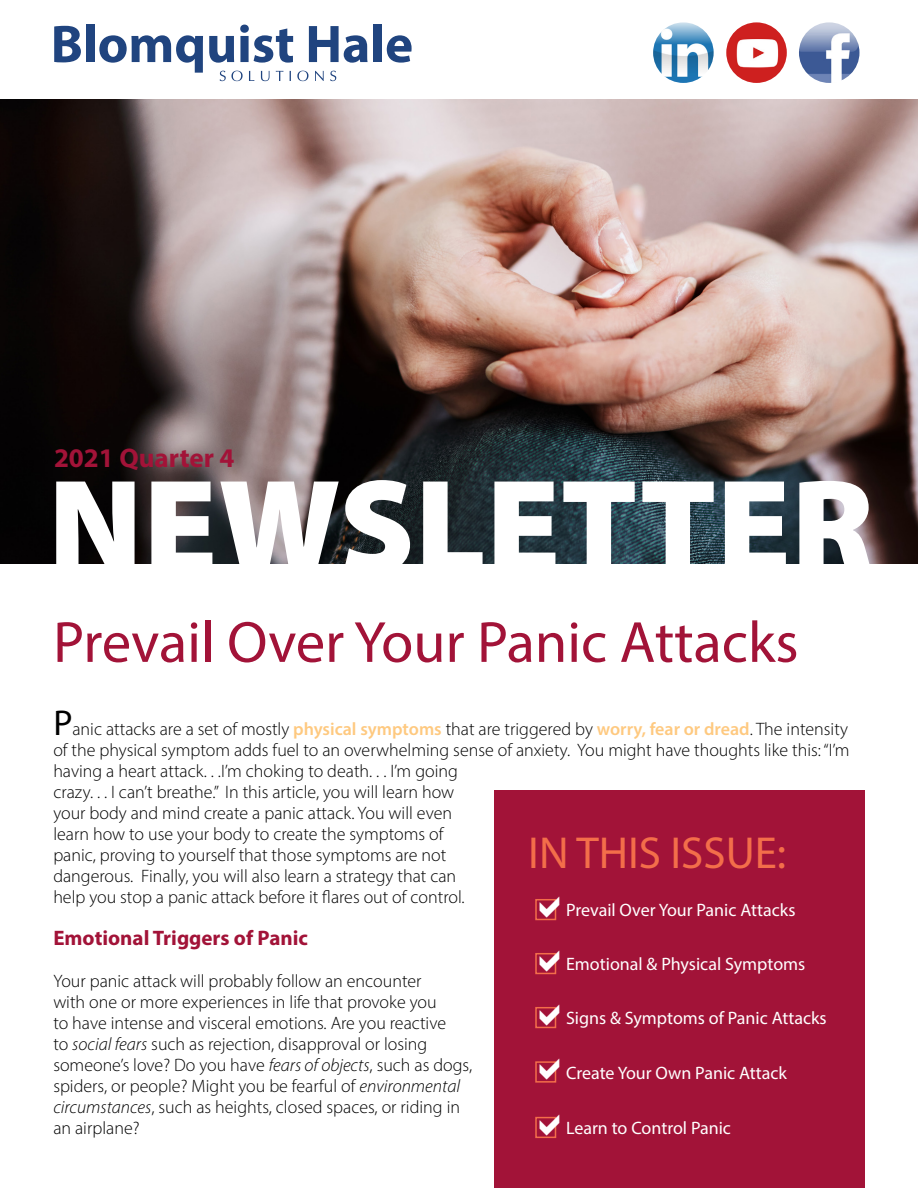
<style>
.page{position:relative;width:918px;height:1188px;background:#fff}
.page>*{position:absolute;margin:0;border:0;box-sizing:border-box;transform-origin:0 0}
.t1{font:900 135px "Myriad Pro";color:#fff}
.t2{font:58.5px "Myriad Pro";color:#a21338}
.t3{font:45px "Myriad Pro";color:#f36e4a}
.t4{font:700 27px "Myriad Pro";color:#a21338}
.t5{font:700 21px "Myriad Pro";color:#a21338}
.t6{font:300 18px/21px "Myriad Pro";color:#000}
.t7{font:18px "Myriad Pro";color:#fff}
.s1{font-weight:400;font-size:36px}
.s2{font-weight:600;color:#fec980}
.s3{font-style:italic}
</style>
<div class="page">
<img style="left:0;top:99px;width:918px;height:465px">
<div style="left:494px;top:791px;width:371px;height:397px;background:#a21338"></div>
<svg style="left:54px;top:26px;width:27px;height:36px"></svg>
<div style="left:86px;top:24px;width:8px;height:38px;background:#20447f"></div>
<svg style="left:99px;top:35px;width:104px;height:38px"></svg>
<svg style="left:209px;top:36px;width:25px;height:27px"></svg>
<svg style="left:240px;top:25px;width:53px;height:38px"></svg>
<svg style="left:309px;top:26px;width:59px;height:37px"></svg>
<div style="left:374px;top:24px;width:8px;height:38px;background:#20447f"></div>
<svg style="left:387px;top:35px;width:25px;height:28px"></svg>
<svg style="left:220px;top:71px;width:23px;height:10px"></svg>
<svg style="left:249px;top:71px;width:5px;height:10px"></svg>
<svg style="left:261px;top:71px;width:9px;height:10px"></svg>
<svg style="left:276px;top:71px;width:7px;height:10px"></svg>
<svg style="left:297px;top:71px;width:11px;height:10px"></svg>
<svg style="left:315px;top:71px;width:9px;height:10px"></svg>
<svg style="left:330px;top:71px;width:6px;height:10px"></svg>
<img style="left:726px;top:22px;width:61px;height:61px;border-radius:30px">
<img style="left:799px;top:22px;width:61px;height:61px;border-radius:30px">
<img style="left:653px;top:22px;width:61px;height:61px;border-radius:30px">
<div style="left:535px;top:899px;width:21px;height:21px;border:2px solid #f36e4a"></div>
<div style="left:535px;top:953px;width:21px;height:21px;border:2px solid #f36e4a"></div>
<div style="left:535px;top:1007px;width:21px;height:21px;border:2px solid #f36e4a"></div>
<div style="left:535px;top:1061px;width:21px;height:22px;border:2px solid #f36e4a"></div>
<div style="left:535px;top:1117px;width:21px;height:21px;border:2px solid #f36e4a"></div>
<svg style="left:540px;top:899px;width:17px;height:18px"></svg>
<svg style="left:540px;top:953px;width:17px;height:18px"></svg>
<svg style="left:540px;top:1007px;width:17px;height:18px"></svg>
<svg style="left:540px;top:1061px;width:17px;height:19px"></svg>
<svg style="left:540px;top:1116px;width:17px;height:19px"></svg>
<h3 class="t4" style="left:54px;top:440px;width:182px">2021 Quarter 4</h3>
<h1 class="t1" style="left:48px;top:437px;width:828px">NEWSLETTER</h1>
<h2 class="t2" style="left:53px;top:606px;width:747px">Prevail Over Your Panic Attacks</h2>
<p class="t6" style="left:53px;top:719px;width:798px"><span class="s1">P</span>anic attacks are a set of mostly <span class="s2">physical symptoms</span> that are triggered by <span class="s2">worry, fear or dread</span>. The intensity of the physical symptom adds fuel to an overwhelming sense of anxiety. You might have thoughts like this: “I’m having a heart attack. . .I’m choking to death. . . I’m going<br>crazy. . . I can’t breathe.” In this article, you will learn how<br>your body and mind create a panic attack. You will even<br>learn how to use your body to create the symptoms of<br>panic, proving to yourself that those symptoms are not<br>dangerous. Finally, you will also learn a strategy that can<br>help you stop a panic attack before it flares out of control.</p>
<p class="t5" style="left:53px;top:925px;width:256px">Emotional Triggers of Panic</p>
<p class="t6" style="left:53px;top:971px;width:420px">Your panic attack will probably follow an encounter<br>with one or more experiences in life that provoke you<br>to have intense and visceral emotions. Are you reactive<br>to <span class="s3">social fears</span> such as rejection, disapproval or losing someone’s love? Do you have <span class="s3">fears of objects</span>, such as dogs, spiders, or people? Might you be fearful of <span class="s3">environmental circumstances</span>, such as heights, closed spaces, or riding in an airplane?</p>
<h3 class="t3" style="left:528px;top:825px;width:259px">IN THIS ISSUE:</h3>
<p class="t7" style="left:566px;top:899px;width:231px">Prevail Over Your Panic Attacks</p>
<p class="t7" style="left:566px;top:953px;width:241px">Emotional &amp; Physical Symptoms</p>
<p class="t7" style="left:566px;top:1007px;width:262px">Signs &amp; Symptoms of Panic Attacks</p>
<p class="t7" style="left:566px;top:1061px;width:222px">Create Your Own Panic Attack</p>
<p class="t7" style="left:566px;top:1117px;width:166px">Learn to Control Panic</p>
</div>
